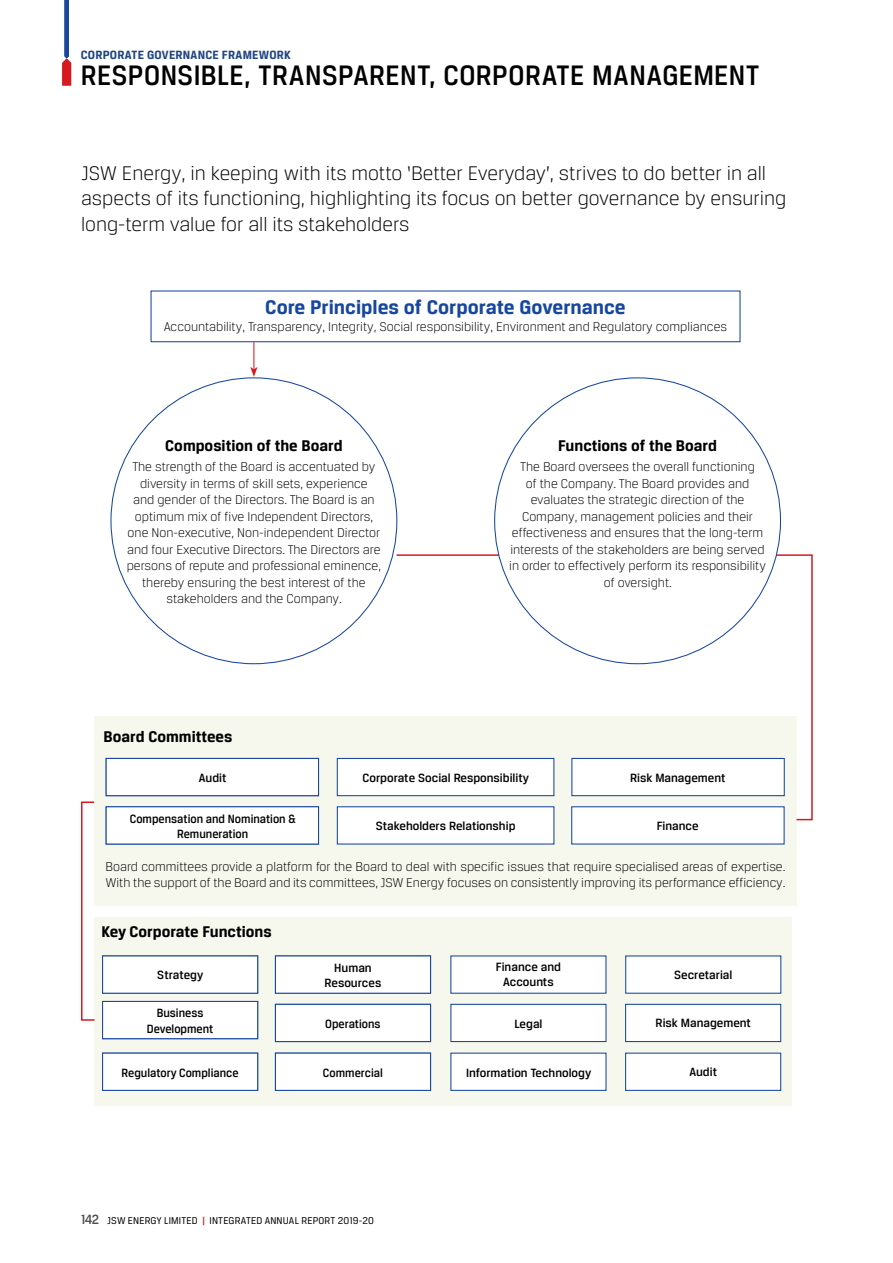
<style>
.page{position:relative;width:893px;height:1263px;background:#fff}
.page>*{position:absolute;margin:0;border:0;box-sizing:border-box;transform-origin:0 0}
.t1{font:500 30px "Breuer Text";letter-spacing:.015em;color:#000;scale:.95 1}
.t2{font:300 21px/25.2px "Breuer Text";color:#000}
.t3{font:700 21px "Breuer Text";color:#17479e}
.t4{font:700 16.5px "Breuer Text";color:#000}
.t5{font:300 13.5px/16.5px "Breuer Text";color:#000;text-align:center}
.t6{font:500 12.75px/15.3px "Breuer Text";color:#000;text-align:center}
.t7{font:500 12.75px/15.3px "Breuer Text";color:#000;text-align:center;scale:.95 1}
.t8{font:700 12.75px "Breuer Text";letter-spacing:.015em;color:#204583}
.t9{font:10.5px "Breuer Text";letter-spacing:.01em;color:#000}
.s1{font-weight:500;font-size:14.25px;color:#4d4d4f}
.s2{font-weight:700;color:#d71920}
</style>
<div class="page">
<div style="left:94px;top:917px;width:698px;height:189px;background:#f6f7ed"></div>
<div style="left:94px;top:716px;width:703px;height:189px;background:#f6f7ed"></div>
<div style="left:106px;top:758px;width:213px;height:38px;background:#fff;border:1px solid #17479e"></div>
<div style="left:151px;top:290px;width:589px;height:52px;border:1px solid #17479e"></div>
<div style="left:275px;top:955px;width:156px;height:39px;background:#fff;border:1px solid #17479e"></div>
<div style="left:102px;top:955px;width:156px;height:39px;background:#fff;border:1px solid #17479e"></div>
<div style="left:106px;top:806px;width:213px;height:38px;background:#fff;border:1px solid #17479e"></div>
<div style="left:275px;top:1004px;width:156px;height:38px;background:#fff;border:1px solid #17479e"></div>
<div style="left:275px;top:1052px;width:156px;height:39px;background:#fff;border:1px solid #17479e"></div>
<div style="left:102px;top:1001px;width:156px;height:38px;background:#fff;border:1px solid #17479e"></div>
<div style="left:102px;top:1052px;width:156px;height:39px;background:#fff;border:1px solid #17479e"></div>
<div style="left:337px;top:758px;width:217px;height:38px;background:#fff;border:1px solid #17479e"></div>
<div style="left:450px;top:955px;width:156px;height:39px;background:#fff"></div>
<div style="left:337px;top:806px;width:217px;height:38px;background:#fff"></div>
<div style="left:450px;top:1004px;width:156px;height:38px;background:#fff;border:1px solid #17479e"></div>
<div style="left:450px;top:1052px;width:156px;height:39px;background:#fff;border:1px solid #17479e"></div>
<div style="left:625px;top:955px;width:156px;height:39px;background:#fff"></div>
<div style="left:571px;top:806px;width:214px;height:38px;background:#fff"></div>
<div style="left:625px;top:1004px;width:156px;height:38px;background:#fff;border:1px solid #17479e"></div>
<div style="left:625px;top:1052px;width:156px;height:39px;background:#fff;border:1px solid #17479e"></div>
<svg style="left:395px;top:554px;width:418px;height:267px"></svg>
<div style="left:81px;top:801px;width:14px;height:220px;border:2px solid #d71920"></div>
<svg style="left:250px;top:342px;width:7px;height:35px"></svg>
<div style="left:495px;top:378px;width:285px;height:286px;background:#fff;border-radius:50%"></div>
<svg style="left:62px;top:0;width:9px;height:86px"></svg>
<p class="t8" style="left:81px;top:47px;width:212px">CORPORATE GOVERNANCE FRAMEWORK</p>
<h1 class="t1" style="left:81px;top:59px;width:715px">RESPONSIBLE, TRANSPARENT, CORPORATE MANAGEMENT</h1>
<h2 class="t2" style="left:81px;top:160px;width:707px">JSW Energy, in keeping with its motto ‘Better Everyday’, strives to do better in all aspects of its functioning, highlighting its focus on better governance by ensuring long-term value for all its stakeholders</h2>
<h2 class="t3" style="left:265px;top:295px;width:362px">Core Principles of Corporate Governance</h2>
<p class="t5" style="left:164px;top:318px;width:565px">Accountability, Transparency, Integrity, Social responsibility, Environment and Regulatory compliances</p>
<p class="t4" style="left:165px;top:436px;width:179px">Composition of the Board</p>
<p class="t5" style="left:127px;top:458px;width:256px">The strength of the Board is accentuated by diversity in terms of skill sets, experience<br>and gender of the Directors. The Board is an optimum mix of five Independent Directors, one Non-executive, Non-independent Director and four Executive Directors. The Directors are persons of repute and professional eminence, thereby ensuring the best interest of the stakeholders and the Company.</p>
<p class="t4" style="left:104px;top:727px;width:130px">Board Committees</p>
<p class="t4" style="left:558px;top:436px;width:160px">Functions of the Board</p>
<p class="t5" style="left:509px;top:458px;width:258px">The Board oversees the overall functioning<br>of the Company. The Board provides and evaluates the strategic direction of the Company, management policies and their effectiveness and ensures that the long-term interests of the stakeholders are being served in order to effectively perform its responsibility of oversight.</p>
<p class="t6" style="left:199px;top:769px;width:29px">Audit</p>
<p class="t7" style="left:130px;top:810px;width:176px">Compensation and Nomination &amp;<br>Remuneration</p>
<p class="t6" style="left:362px;top:770px;width:168px">Corporate Social Responsibility</p>
<p class="t6" style="left:376px;top:818px;width:141px">Stakeholders Relationship</p>
<p class="t6" style="left:630px;top:769px;width:97px">Risk Management</p>
<p class="t6" style="left:657px;top:818px;width:43px">Finance</p>
<p class="t5" style="left:106px;top:858px;width:681px;text-align:left">Board committees provide a platform for the Board to deal with specific issues that require specialised areas of expertise.<br>With the support of the Board and its committees, JSW Energy focuses on consistently improving its performance efficiency.</p>
<p class="t4" style="left:102px;top:922px;width:172px">Key Corporate Functions</p>
<p class="t6" style="left:157px;top:967px;width:48px">Strategy</p>
<p class="t7" style="left:147px;top:1005px;width:71px">Business<br>Development</p>
<p class="t7" style="left:122px;top:1064px;width:125px">Regulatory Compliance</p>
<p class="t6" style="left:325px;top:960px;width:58px">Human<br>Resources</p>
<p class="t7" style="left:325px;top:1016px;width:60px">Operations</p>
<p class="t7" style="left:323px;top:1064px;width:65px">Commercial</p>
<p class="t9" style="left:81px;top:1215px;width:295px"><span class="s1">142</span> JSW ENERGY LIMITED <span class="s2">|</span> INTEGRATED ANNUAL REPORT 2019-20</p>
<p class="t6" style="left:496px;top:959px;width:67px">Finance and<br>Accounts</p>
<p class="t6" style="left:514px;top:1016px;width:30px">Legal</p>
<p class="t6" style="left:466px;top:1064px;width:127px">Information Technology</p>
<p class="t6" style="left:674px;top:967px;width:60px">Secretarial</p>
<p class="t6" style="left:656px;top:1015px;width:97px">Risk Management</p>
<p class="t6" style="left:689px;top:1064px;width:29px">Audit</p>
</div>
